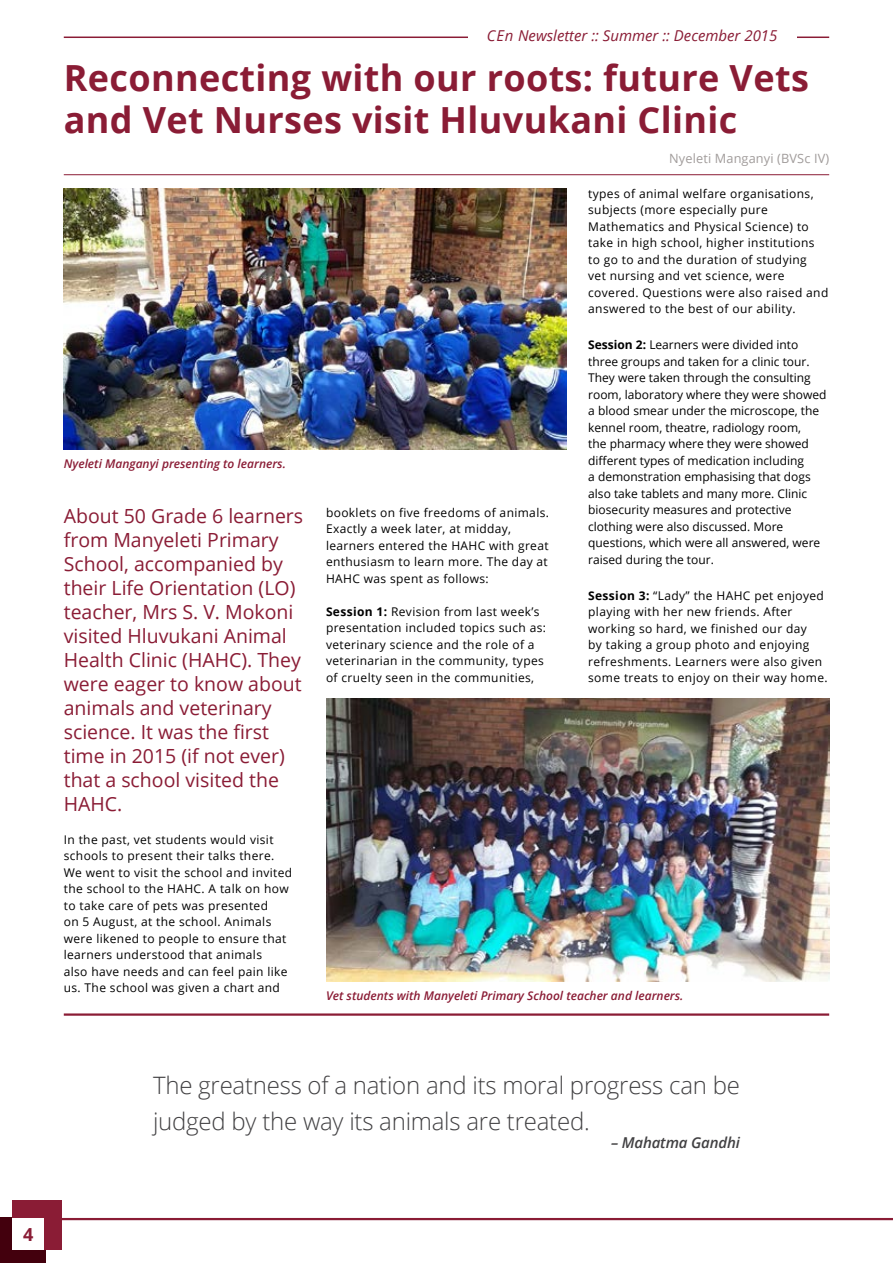
<style>
.page{position:relative;width:893px;height:1263px;background:#fff}
.page>*{position:absolute;margin:0;border:0;box-sizing:border-box;transform-origin:0 0}
.t1{font:700 36px/42px "Open Sans";letter-spacing:.01em;color:#8a1c35}
.t2{font:300 24px/36px "Open Sans";letter-spacing:-.01em;color:#414042}
.t3{font:19.5px/24px "Open Sans";color:#8a1c35}
.t4{font:700 18px "Open Sans";color:#8a1c35}
.t5{font:italic 15px "Open Sans";color:#8a1c35}
.t6{font:italic 600 15px "Open Sans";letter-spacing:-.01em;color:#414042}
.t7{font:12.75px "Open Sans";letter-spacing:.01em;color:#a19c9b}
.t8{font:12px/16.5px "Open Sans";letter-spacing:.03em;color:#000}
.t9{font:12px/16.5px "Open Sans";color:#000}
.t10{font:italic 600 12px "Open Sans";color:#8a1c35}
.s1{font-weight:700}
</style>
<div class="page">
<hr style="left:64px;top:37px;width:765px;height:1px;background:#8a1c35">
<hr style="left:56px;top:1218px;width:837px;height:2px;background:#8a1c35">
<div style="left:468px;top:29px;width:329px;height:19px;background:#fff"></div>
<div style="left:0;top:1217px;width:46px;height:46px;background:#43000d"></div>
<div style="left:12px;top:1200px;width:50px;height:50px;background:#8a1c35"></div>
<div style="left:12px;top:1218px;width:32px;height:32px;background:#fff"></div>
<hr style="left:64px;top:1013px;width:765px;height:3px;background:#8a1c35">
<hr style="left:64px;top:174px;width:765px;height:1px;background:#8a1c35">
<img style="left:326px;top:698px;width:503px;height:283px">
<img style="left:64px;top:189px;width:503px;height:260px">
<p class="t5" style="left:487px;top:25px;width:292px">CEn Newsletter :: Summer :: December 2015</p>
<h1 class="t1" style="left:64px;top:56px;width:747px">Reconnecting with our roots: future Vets and Vet Nurses visit Hluvukani Clinic</h1>
<p class="t7" style="left:669px;top:150px;width:162px">Nyeleti Manganyi (BVSc IV)</p>
<p class="t10" style="left:64px;top:456px;width:224px">Nyeleti Manganyi presenting to learners.</p>
<p class="t3" style="left:64px;top:503px;width:241px">About 50 Grade 6 learners from Manyeleti Primary<br>School, accompanied by their Life Orientation (LO) teacher, Mrs S. V. Mokoni visited Hluvukani Animal<br>Health Clinic (HAHC). They were eager to know about animals and veterinary science. It was the first time in 2015 (if not ever) that a school visited the<br>HAHC.</p>
<p class="t8" style="left:64px;top:831px;width:230px">In the past, vet students would visit schools to present their talks there.<br>We went to visit the school and invited the school to the HAHC. A talk on how to take care of pets was presented<br>on 5 August, at the school. Animals were likened to people to ensure that learners understood that animals<br>also have needs and can feel pain like us. The school was given a chart and</p>
<p class="t8" style="left:326px;top:504px;width:224px">booklets on five freedoms of animals.<br>Exactly a week later, at midday, learners entered the HAHC with great enthusiasm to learn more. The day at HAHC was spent as follows:</p>
<p class="t8" style="left:326px;top:603px;width:222px"><span class="s1">Session 1:</span> Revision from last week’s presentation included topics such as: veterinary science and the role of a veterinarian in the community, types of cruelty seen in the communities,</p>
<p class="t8" style="left:588px;top:185px;width:242px">types of animal welfare organisations, subjects (more especially pure Mathematics and Physical Science) to take in high school, higher institutions to go to and the duration of studying<br>vet nursing and vet science, were covered. Questions were also raised and answered to the best of our ability.</p>
<p class="t9" style="left:588px;top:336px;width:240px"><span class="s1">Session 2:</span> Learners were divided into three groups and taken for a clinic tour.<br>They were taken through the consulting room, laboratory where they were showed a blood smear under the microscope, the kennel room, theatre, radiology room,<br>the pharmacy where they were showed different types of medication including<br>a demonstration emphasising that dogs also take tablets and many more. Clinic biosecurity measures and protective clothing were also discussed. More questions, which were all answered, were raised during the tour.</p>
<p class="t8" style="left:588px;top:587px;width:241px"><span class="s1">Session 3:</span> “Lady” the HAHC pet enjoyed playing with her new friends. After working so hard, we finished our day<br>by taking a group photo and enjoying refreshments. Learners were also given some treats to enjoy on their way home.</p>
<p class="t10" style="left:326px;top:987px;width:359px">Vet students with Manyeleti Primary School teacher and learners.</p>
<h2 class="t2" style="left:153px;top:1067px;width:588px">The greatness of a nation and its moral progress can be judged by the way its animals are treated.</h2>
<p class="t6" style="left:611px;top:1132px;width:130px">– Mahatma Gandhi</p>
<h3 class="t4" style="left:23px;top:1221px;width:12px">4</h3>
</div>
